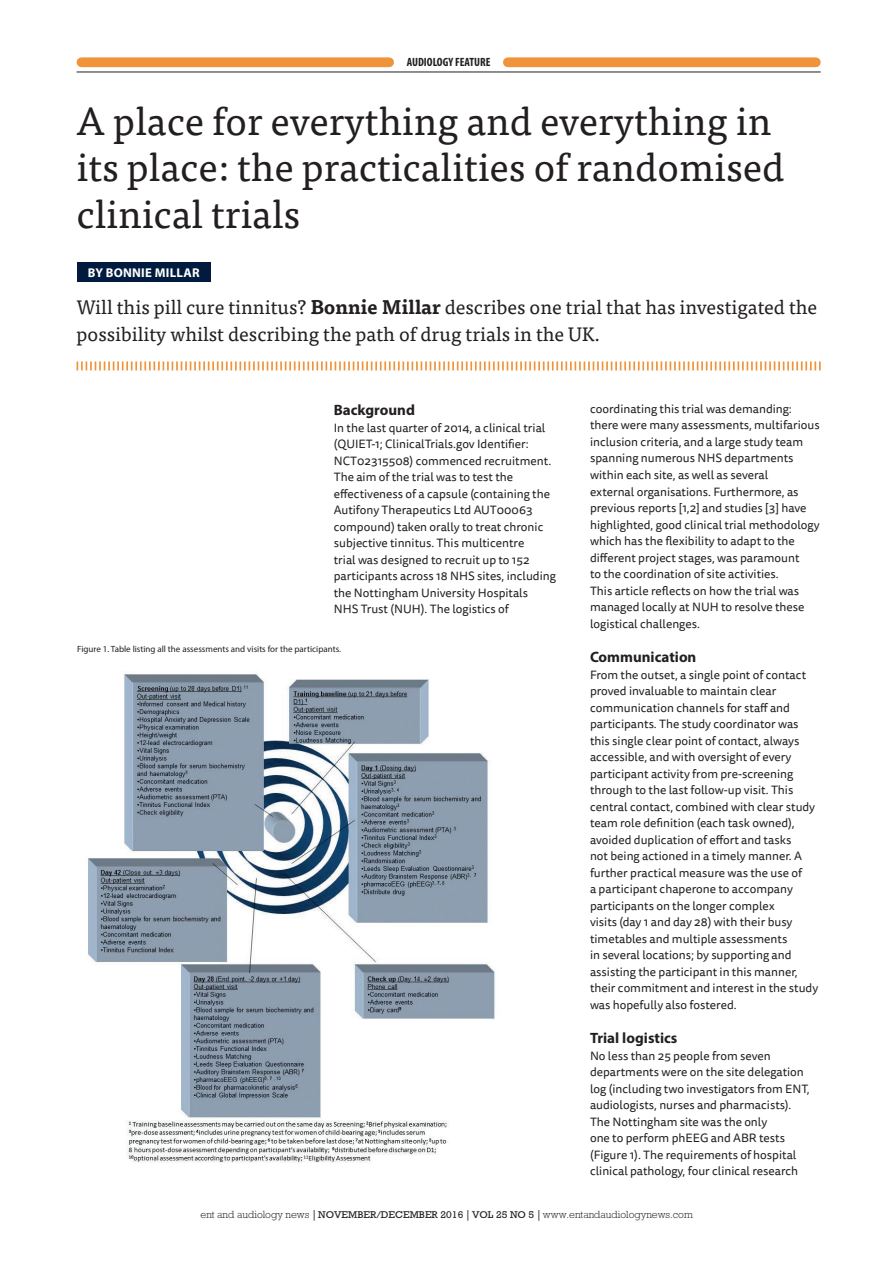
<style>
.page{position:relative;width:893px;height:1263px;background:#fff}
.page>*{position:absolute;margin:0;border:0;box-sizing:border-box;transform-origin:0 0}
.AudioMat_Headline{font:39px/46.5px "Tisa Pro";color:#231f20}
.AudioMat_Standfirst{font:19.5px/27px "Tisa Pro";color:#231f20}
.AudioMat_Subhead{font:700 15px "Myriad Pro";color:#231f20}
.AudioMat_Author{font:700 12.75px "Myriad Pro";letter-spacing:.02em;color:#fff}
.AudioMat_Body{font:12px/16.5px "Tisa Sans Pro";color:#231f20}
.t1{font:700 condensed 12px "Myriad Pro";color:#231f20}
.t2{font:300 10.5px "Rockwell";color:#231f20}
.AudioMat_Caption{font:9px "Myriad Pro";color:#231f20}
.s1{font-weight:700}
.s2{font-family:"Adobe Caslon Pro";font-weight:700}
.s3{font-weight:400;font-size:10.05px}
</style>
<div class="page">
<div style="left:77px;top:262px;width:133px;height:20px;background:#001b3e"></div>
<svg style="left:77px;top:361px;width:744px;height:9px"></svg>
<img style="left:88px;top:674px;width:407px;height:489px">
<hr style="left:77px;top:72px;width:744px;height:1px;background:#231f20">
<div style="left:81px;top:57px;width:308px;height:10px;background:#ef943a"></div>
<div style="left:508px;top:57px;width:308px;height:10px;background:#ef943a"></div>
<p class="t1" style="left:407px;top:55px;width:85px">AUDIOLOGY FEATURE</p>
<p class="AudioMat_Headline" style="left:77px;top:96px;width:709px">A place for everything and everything in its place: the practicalities of randomised clinical trials</p>
<p class="AudioMat_Author" style="left:88px;top:264px;width:113px">BY BONNIE MILLAR</p>
<p class="AudioMat_Standfirst" style="left:77px;top:292px;width:742px">Will this pill cure tinnitus? <span class="s1">Bonnie Millar</span> describes one trial that has investigated the possibility whilst describing the path of drug trials in the UK.</p>
<p class="AudioMat_Subhead" style="left:334px;top:400px;width:83px">Background</p>
<p class="AudioMat_Body" style="left:334px;top:420px;width:224px">In the last quarter of 2014, a clinical trial (QUIET-1; ClinicalTrials.gov Identifier:<br>NCT02315508) commenced recruitment.<br>The aim of the trial was to test the effectiveness of a capsule (containing the Autifony Therapeutics Ltd AUT00063 compound) taken orally to treat chronic subjective tinnitus. This multicentre<br>trial was designed to recruit up to 152 participants across 18 NHS sites, including the Nottingham University Hospitals<br>NHS Trust (NUH). The logistics of</p>
<p class="AudioMat_Caption" style="left:77px;top:644px;width:265px">Figure 1. Table listing all the assessments and visits for the participants.</p>
<p class="AudioMat_Body" style="left:590px;top:401px;width:231px">coordinating this trial was demanding: there were many assessments, multifarious inclusion criteria, and a large study team spanning numerous NHS departments within each site, as well as several<br>external organisations. Furthermore, as previous reports [1,2] and studies [3] have highlighted, good clinical trial methodology which has the flexibility to adapt to the different project stages, was paramount<br>to the coordination of site activities.<br>This article reflects on how the trial was managed locally at NUH to resolve these logistical challenges.</p>
<p class="AudioMat_Subhead" style="left:590px;top:647px;width:108px">Communication</p>
<p class="AudioMat_Body" style="left:590px;top:666px;width:230px">From the outset, a single point of contact proved invaluable to maintain clear communication channels for staff and participants. The study coordinator was this single clear point of contact, always accessible, and with oversight of every participant activity from pre-screening through to the last follow-up visit. This central contact, combined with clear study team role definition (each task owned), avoided duplication of effort and tasks<br>not being actioned in a timely manner. A further practical measure was the use of<br>a participant chaperone to accompany participants on the longer complex<br>visits (day 1 and day 28) with their busy timetables and multiple assessments<br>in several locations; by supporting and assisting the participant in this manner, their commitment and interest in the study was hopefully also fostered.</p>
<p class="AudioMat_Subhead" style="left:590px;top:1028px;width:89px">Trial logistics</p>
<p class="AudioMat_Body" style="left:590px;top:1047px;width:221px">No less than 25 people from seven departments were on the site delegation log (including two investigators from ENT, audiologists, nurses and pharmacists).<br>The Nottingham site was the only<br>one to perform phEEG and ABR tests (Figure 1). The requirements of hospital clinical pathology, four clinical research</p>
<p class="t2" style="left:201px;top:1208px;width:494px">ent and audiology news <span class="s2">|</span> <span class="s3">NOVEMBER/DECEMBER 2016</span> <span class="s2">|</span> <span class="s3">VOL 25 NO 5</span> <span class="s2">|</span> www.entandaudiologynews.com</p>
</div>
